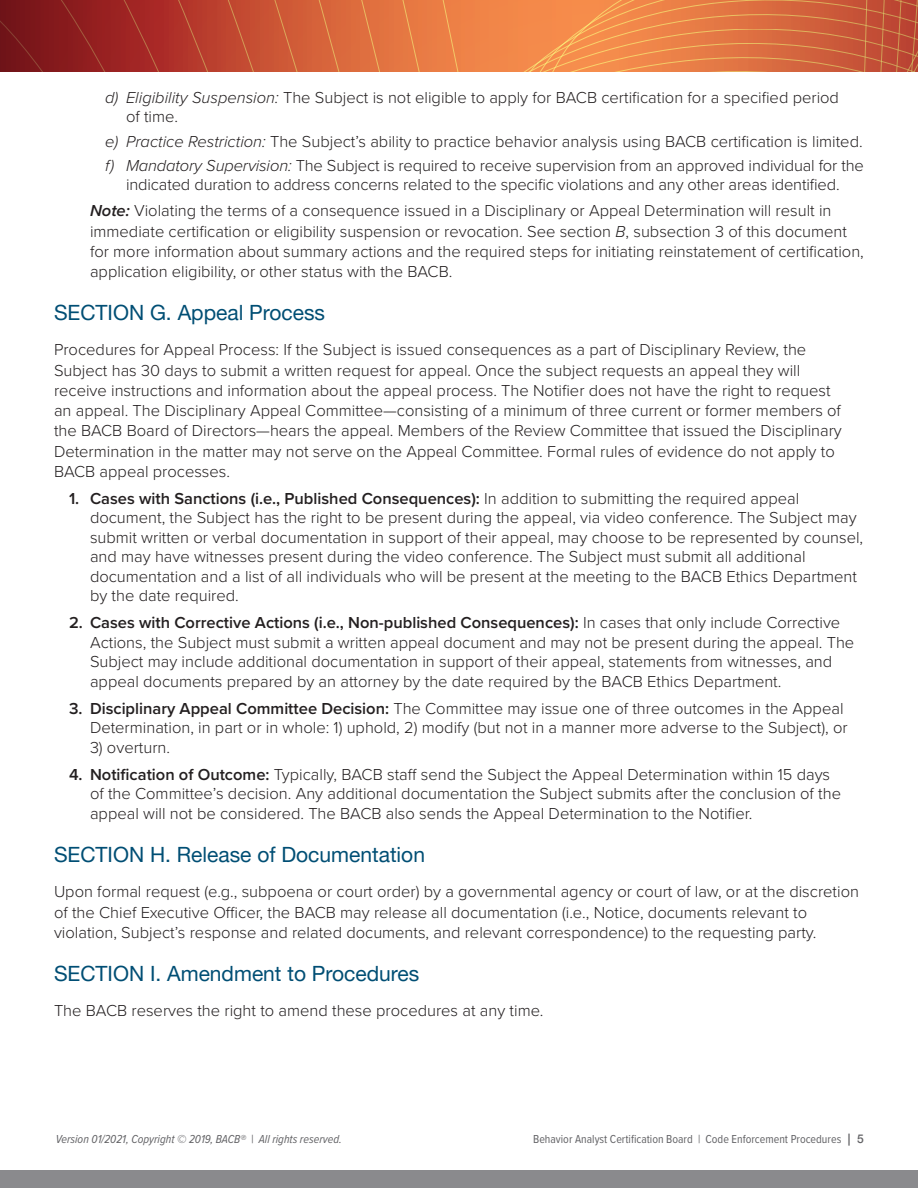
<style>
.page{position:relative;width:918px;height:1188px;background:#fff}
.page>*{position:absolute;margin:0;border:0;box-sizing:border-box;transform-origin:0 0}
.Section_Header{font:21px "Helvetica Neue LT Pro";color:#004e74}
.Body_Text{font:300 16.5px/20.2px "Proxima Nova";color:#231f20}
.t1{font:12px "Proxima Nova Cond";color:#636366}
.t2{font:italic 12px "Proxima Nova Cond";color:#636366}
.s1{font-style:italic}
.s2{font-weight:600;font-style:italic}
.s3{font-weight:600}
.s4{font-family:"Helvetica Neue LT Pro";font-weight:500}
</style>
<div class="page">
<svg style="left:0;top:0;width:918px;height:72px;background:#ce603a"></svg>
<div style="left:0;top:1171px;width:918px;height:17px;background:#8a8a8d"></div>
<p class="Body_Text" style="left:126px;top:87px;width:715px;line-height:18.8px;text-indent:-21px"><span class="s1">d) Eligibility Suspension:</span> The Subject is not eligible to apply for BACB certification for a specified period of time.</p>
<p class="Body_Text" style="left:105px;top:130px;width:759px"><span class="s1">e) Practice Restriction:</span> The Subject’s ability to practice behavior analysis using BACB certification is limited.</p>
<p class="Body_Text" style="left:105px;top:156px;width:761px;line-height:18.8px;text-align:center"><span class="s1">f) Mandatory Supervision:</span> The Subject is required to receive supervision from an approved individual for the indicated duration to address concerns related to the specific violations and any other areas identified.</p>
<p class="Body_Text" style="left:90px;top:200px;width:775px"><span class="s2">Note:</span> Violating the terms of a consequence issued in a Disciplinary or Appeal Determination will result in immediate certification or eligibility suspension or revocation. See section <span class="s1">B</span>, subsection 3 of this document for more information about summary actions and the required steps for initiating reinstatement of certification, application eligibility, or other status with the BACB.</p>
<p class="Section_Header" style="left:54px;top:300px;width:273px">SECTION G. Appeal Process</p>
<p class="Body_Text" style="left:54px;top:339px;width:789px">Procedures for Appeal Process: If the Subject is issued consequences as a part of Disciplinary Review, the Subject has 30 days to submit a written request for appeal. Once the subject requests an appeal they will receive instructions and information about the appeal process. The Notifier does not have the right to request an appeal. The Disciplinary Appeal Committee—consisting of a minimum of three current or former members of the BACB Board of Directors—hears the appeal. Members of the Review Committee that issued the Disciplinary Determination in the matter may not serve on the Appeal Committee. Formal rules of evidence do not apply to BACB appeal processes.</p>
<p class="Body_Text" style="left:90px;top:488px;width:775px;line-height:19.5px;text-indent:-21px"><span class="s3">1. Cases with Sanctions (i.e., Published Consequences):</span> In addition to submitting the required appeal document, the Subject has the right to be present during the appeal, via video conference. The Subject may submit written or verbal documentation in support of their appeal, may choose to be represented by counsel, and may have witnesses present during the video conference. The Subject must submit all additional documentation and a list of all individuals who will be present at the meeting to the BACB Ethics Department by the date required.</p>
<p class="Body_Text" style="left:90px;top:612px;width:766px;line-height:19.5px;text-indent:-21px"><span class="s3">2. Cases with Corrective Actions (i.e., Non-published Consequences):</span> In cases that only include Corrective Actions, the Subject must submit a written appeal document and may not be present during the appeal. The Subject may include additional documentation in support of their appeal, statements from witnesses, and appeal documents prepared by an attorney by the date required by the BACB Ethics Department.</p>
<p class="Body_Text" style="left:69px;top:698px;width:780px;line-height:19.5px;text-align:right"><span class="s3">3. Disciplinary Appeal Committee Decision:</span> The Committee may issue one of three outcomes in the Appeal<br>Determination, in part or in whole: 1) uphold, 2) modify (but not in a manner more adverse to the Subject), or</p>
<p class="Body_Text" style="left:90px;top:736px;width:82px">3) overturn.</p>
<p class="Body_Text" style="left:90px;top:764px;width:753px;line-height:19.5px;text-indent:-21px"><span class="s3">4. Notification of Outcome:</span> Typically, BACB staff send the Subject the Appeal Determination within 15 days of the Committee’s decision. Any additional documentation the Subject submits after the conclusion of the appeal will not be considered. The BACB also sends the Appeal Determination to the Notifier.</p>
<p class="Section_Header" style="left:54px;top:842px;width:373px">SECTION H. Release of Documentation</p>
<p class="Body_Text" style="left:54px;top:881px;width:807px">Upon formal request (e.g., subpoena or court order) by a governmental agency or court of law, or at the discretion of the Chief Executive Officer, the BACB may release all documentation (i.e., Notice, documents relevant to violation, Subject’s response and related documents, and relevant correspondence) to the requesting party.</p>
<p class="Section_Header" style="left:54px;top:961px;width:367px">SECTION I. Amendment to Procedures</p>
<p class="Body_Text" style="left:54px;top:1000px;width:491px">The BACB reserves the right to amend these procedures at any time.</p>
<p class="t2" style="left:56px;top:1131px;width:288px">Version 01/2021, Copyright © 2019, BACB® | All rights reserved.</p>
<p class="t1" style="left:533px;top:1131px;width:332px">Behavior Analyst Certification Board | Code Enforcement Procedures <span class="s4">| 5</span></p>
</div>
